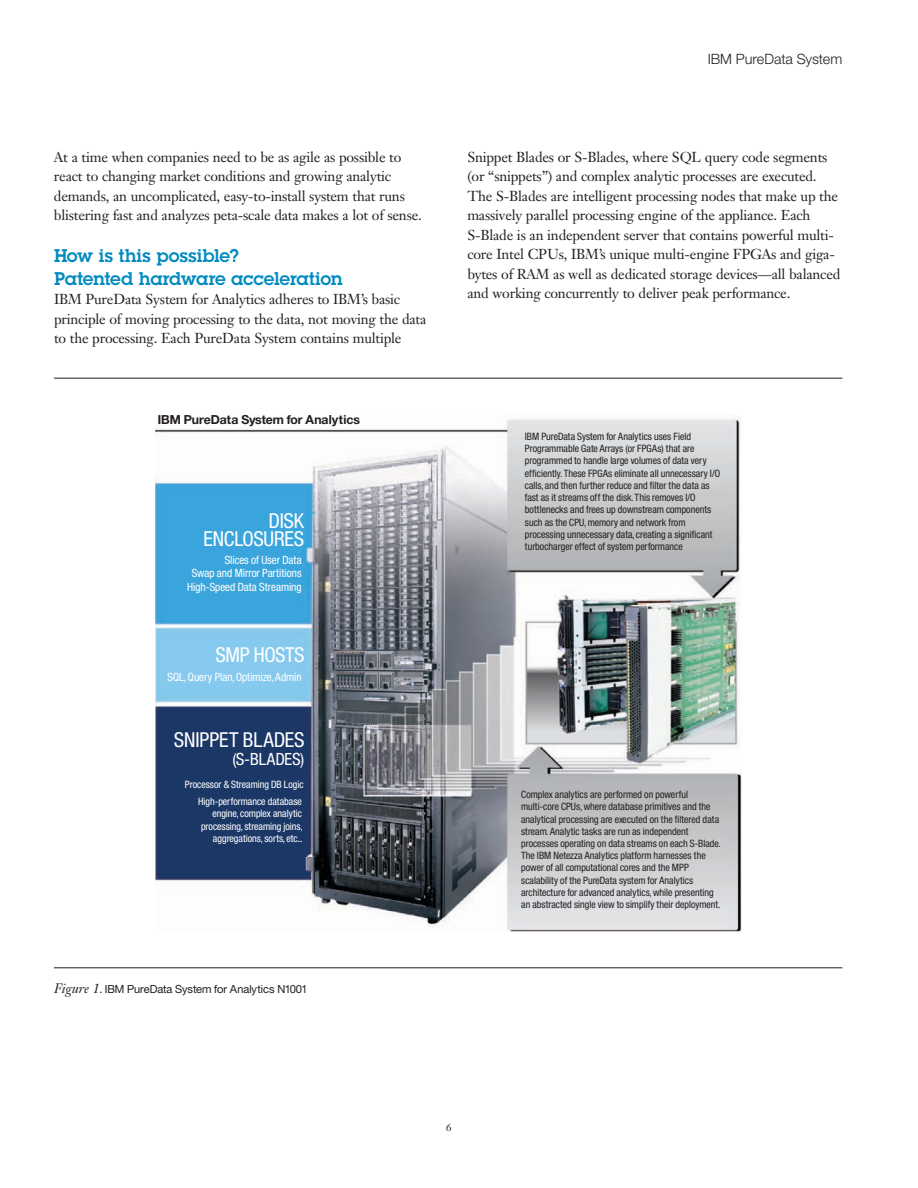
<style>
.page{position:relative;width:918px;height:1188px;background:#fff}
.page>*{position:absolute;margin:0;border:0;box-sizing:border-box;transform-origin:0 0}
.t1{font:condensed 20.7px/18.8px "Helv Neuefor IBM";color:#fff;text-align:right}
.t2{font:600 18px/22.5px "Lubalinfor IBM";color:#008bc0}
.t3{font:condensed 16.8px "Helv Neuefor IBM";color:#fff}
.t4{font:14.25px/19.5px "Janson Text LT Pro";letter-spacing:-.015em;color:#231f20}
.t5{font:300 14.25px "Helv Neuefor IBM";letter-spacing:-.005em;color:#231f20}
.t6{font:700 12.45px "Helv Neuefor IBM";color:#231f20}
.t7{font:condensed 11.4px/13.6px "Helv Neuefor IBM";color:#fff;text-align:right}
.t8{font:11.25px "Helv Neuefor IBM";letter-spacing:-.005em;color:#231f20}
.t9{font:10.5px "Janson Text LT Pro";color:#231f20}
.t10{font:condensed 10.2px/12.1px "Helv Neuefor IBM";color:#231f20}
.t11{font:condensed 10.2px/12.3px "Helv Neuefor IBM";color:#fff;text-align:right}
.s1{font-family:"Janson Text LT Pro";font-style:italic;font-size:13.5px}
</style>
<div class="page">
<img style="left:155px;top:416px;width:586px;height:516px">
<hr style="left:54px;top:378px;width:788px;height:1px;background:#231f20">
<hr style="left:54px;top:967px;width:788px;height:1px;background:#231f20">
<p class="t4" style="left:54px;top:147px;width:369px">At a time when companies need to be as agile as possible to react to changing market conditions and growing analytic demands, an uncomplicated, easy-to-install system that runs blistering fast and analyzes peta-scale data makes a lot of sense.</p>
<h2 class="t2" style="left:54px;top:244px;width:290px">How is this possible?<br>Patented hardware acceleration</h2>
<p class="t4" style="left:54px;top:290px;width:374px">IBM PureData System for Analytics adheres to IBM’s basic principle of moving processing to the data, not moving the data to the processing. Each PureData System contains multiple</p>
<p class="t6" style="left:158px;top:412px;width:204px">IBM PureData System for Analytics</p>
<h1 class="t1" style="left:203px;top:511px;width:102px">DISK<br>ENCLOSURES</h1>
<p class="t7" style="left:187px;top:553px;width:116px">Slices of User Data<br>Swap and Mirror Partitions<br>High-Speed Data Streaming</p>
<h1 class="t1" style="left:216px;top:645px;width:90px">SMP HOSTS</h1>
<p class="t7" style="left:168px;top:670px;width:136px">SQL, Query Plan, Optimize, Admin</p>
<h1 class="t1" style="left:174px;top:730px;width:131px">SNIPPET BLADES</h1>
<h3 class="t3" style="left:232px;top:750px;width:73px">(S-BLADES)</h3>
<p class="t11" style="left:185px;top:775px;width:120px;line-height:17.2px">Processor &amp; Streaming DB Logic<br>High-performance database</p>
<p class="t11" style="left:201px;top:807px;width:103px">engine, complex analytic processing, streaming joins, aggregations, sorts, etc...</p>
<p class="t8" style="left:54px;top:982px;width:254px"><span class="s1">Figure 1</span>. IBM PureData System for Analytics N1001</p>
<h3 class="t5" style="left:708px;top:50px;width:136px">IBM PureData System</h3>
<p class="t4" style="left:467px;top:147px;width:375px">Snippet Blades or S-Blades, where SQL query code segments (or “snippets”) and complex analytic processes are executed.<br>The S-Blades are intelligent processing nodes that make up the massively parallel processing engine of the appliance. Each S-Blade is an independent server that contains powerful multi&shy;core Intel CPUs, IBM’s unique multi-engine FPGAs and giga&shy;bytes of RAM as well as dedicated storage devices—all balanced and working concurrently to deliver peak performance.</p>
<p class="t10" style="left:525px;top:430px;width:197px">IBM PureData System for Analytics uses Field Programmable Gate Arrays (or FPGAs) that are programmed to handle large volumes of data very efficiently. These FPGAs eliminate all unnecessary I/O calls, and then further reduce and filter the data as fast as it streams off the disk. This removes I/O bottlenecks and frees up downstream components such as the CPU, memory and network from processing unnecessary data, creating a significant turbocharger effect of system performance</p>
<p class="t10" style="left:521px;top:788px;width:201px">Complex analytics are performed on powerful multi-core CPUs, where database primitives and the analytical processing are executed on the filtered data stream. Analytic tasks are run as independent processes operating on data streams on each S-Blade.<br>The IBM Netezza Analytics platform harnesses the power of all computational cores and the MPP scalability of the PureData system for Analytics architecture for advanced analytics, while presenting an abstracted single view to simplify their deployment.</p>
<p class="t9" style="left:446px;top:1121px;width:7px">6</p>
</div>
